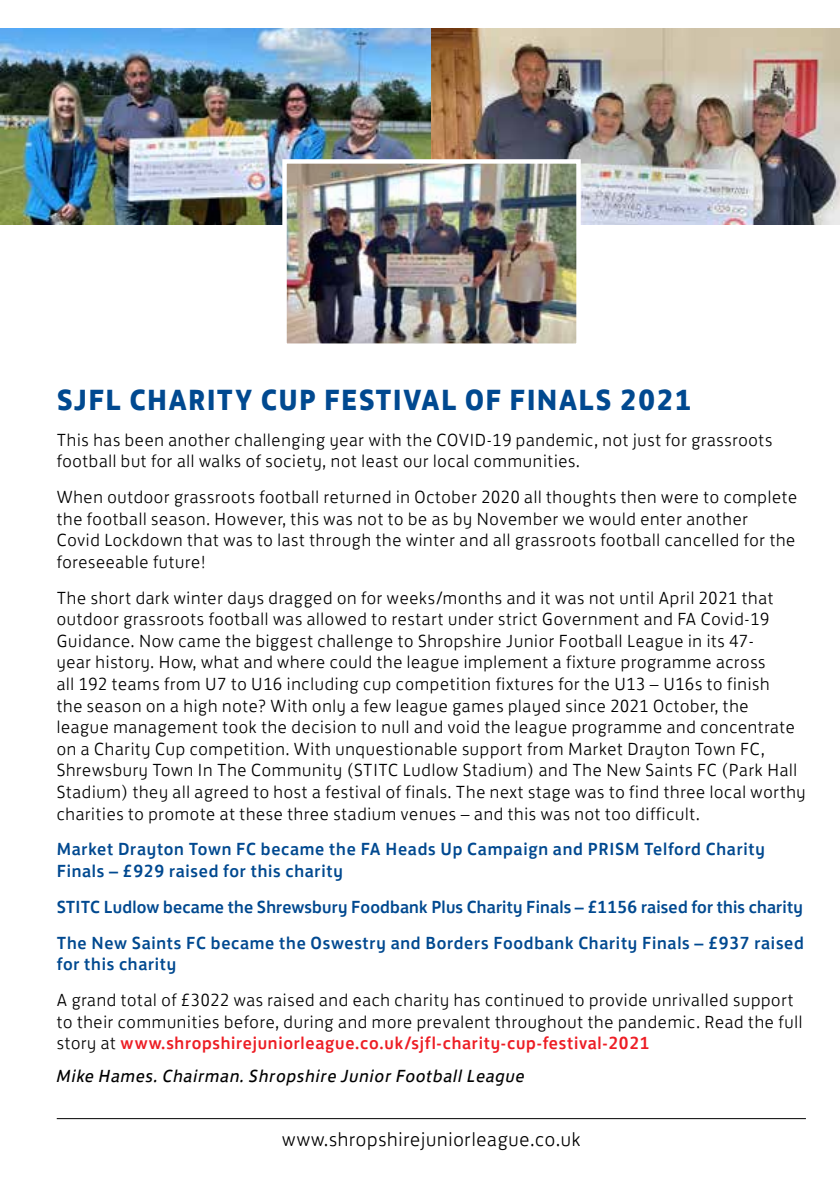
<style>
.page{position:relative;width:840px;height:1191px;background:#fff}
.page>*{position:absolute;margin:0;border:0;box-sizing:border-box;transform-origin:0 0}
.t1{font:700 30px "FS Jack";letter-spacing:.04em;color:#004990}
.t2{font:300 20px "FS Jack";letter-spacing:.04em;color:#000}
.t3{font:300 18px/21.6px "FS Jack";letter-spacing:.04em;color:#000}
.t4{font:500 18px/35.8px "FS Jack";letter-spacing:.01em;color:#004990}
.t5{font:500 18px/21.6px "FS Jack";letter-spacing:.04em;color:#004990}
.t6{font:italic 18px "FS Jack";letter-spacing:.04em;color:#000}
.s1{font-weight:500;color:#ed1d24}
</style>
<div class="page">
<img style="left:0;top:28px;width:839px;height:196px">
<hr style="left:57px;top:1118px;width:748px;height:1px;background:#000">
<img style="left:287px;top:164px;width:288px;height:179px">
<div style="left:282px;top:159px;width:298px;height:189px;border:4px solid #fff"></div>
<h1 class="t1" style="left:57px;top:374px;width:636px">SJFL CHARITY CUP FESTIVAL OF FINALS 2021</h1>
<p class="t3" style="left:57px;top:427px;width:716px">This has been another challenging year with the COVID-19 pandemic, not just for grassroots football but for all walks of society, not least our local communities.</p>
<p class="t3" style="left:57px;top:484px;width:741px">When outdoor grassroots football returned in October 2020 all thoughts then were to complete the football season. However, this was not to be as by November we would enter another<br>Covid Lockdown that was to last through the winter and all grassroots football cancelled for the foreseeable future!</p>
<p class="t3" style="left:57px;top:585px;width:750px">The short dark winter days dragged on for weeks/months and it was not until April 2021 that outdoor grassroots football was allowed to restart under strict Government and FA Covid-19<br>Guidance. Now came the biggest challenge to Shropshire Junior Football League in its 47-<br>year history. How, what and where could the league implement a fixture programme across<br>all 192 teams from U7 to U16 including cup competition fixtures for the U13 – U16s to finish<br>the season on a high note? With only a few league games played since 2021 October, the<br>league management took the decision to null and void the league programme and concentrate on a Charity Cup competition. With unquestionable support from Market Drayton Town FC, Shrewsbury Town In The Community (STITC Ludlow Stadium) and The New Saints FC (Park Hall Stadium) they all agreed to host a festival of finals. The next stage was to find three local worthy charities to promote at these three stadium venues – and this was not too difficult.</p>
<p class="t5" style="left:57px;top:837px;width:709px">Market Drayton Town FC became the FA Heads Up Campaign and PRISM Telford Charity<br>Finals – £929 raised for this charity</p>
<p class="t4" style="left:57px;top:887px;width:748px">STITC Ludlow became the Shrewsbury Foodbank Plus Charity Finals – £1156 raised for this charity<br>The New Saints FC became the Oswestry and Borders Foodbank Charity Finals – £937 raised</p>
<p class="t5" style="left:57px;top:952px;width:121px">for this charity</p>
<p class="t3" style="left:57px;top:987px;width:746px">A grand total of £3022 was raised and each charity has continued to provide unrivalled support to their communities before, during and more prevalent throughout the pandemic. Read the full story at <span class="s1">www.shropshirejuniorleague.co.uk/sjfl-charity-cup-festival-2021</span></p>
<p class="t6" style="left:57px;top:1061px;width:469px">Mike Hames. Chairman. Shropshire Junior Football League</p>
<p class="t2" style="left:282px;top:1122px;width:300px">www.shropshirejuniorleague.co.uk</p>
</div>
